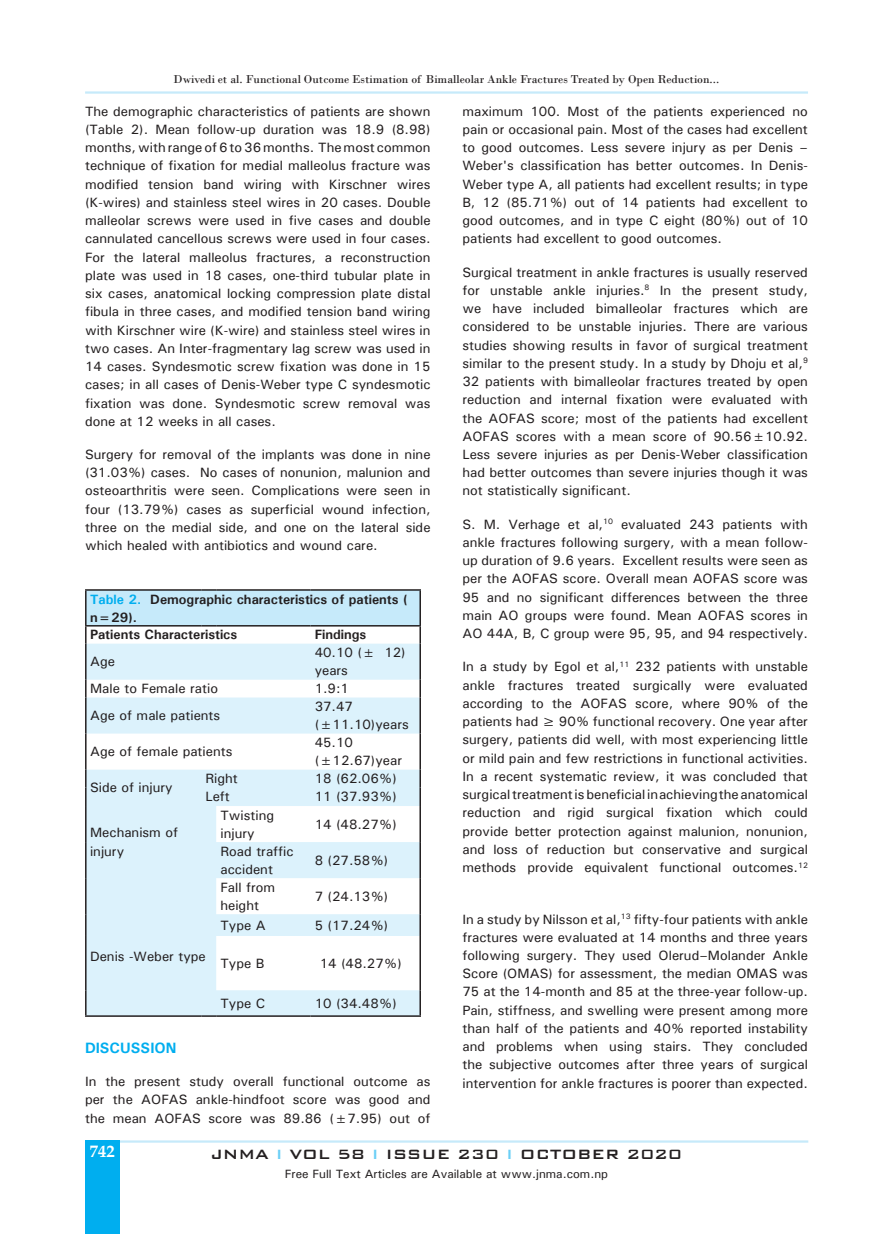
<style>
.page{position:relative;width:893px;height:1234px;background:#fff}
.page>*{position:absolute;margin:0;border:0;box-sizing:border-box;transform-origin:0 0}
.t1{font:500 18px "Bank Gothic BT";color:#231f20}
.t2{font:700 16.5px "Book Antiqua";color:#fff}
.t3{font:700 15px "Univers";color:#00aeef}
.t4{font:500 13.5px/18.1px "Univers";color:#231f20;text-align:justify}
.t5{font:700 13.5px/18px "Univers";color:#231f20}
.Introduction{font:12px "Bodoni";color:#231f20}
.t6{font:500 12px "Univers";color:#231f20}
.s1{color:#00aeef}
.s2{color:#6bcff6}
</style>
<div class="page">
<hr style="left:85px;top:91px;width:723px;height:3px;background:#c6eafa">
<hr style="left:85px;top:1140px;width:723px;height:2px;background:#c6eafa">
<div style="left:85px;top:1140px;width:35px;height:93px;background:#00aeef"></div>
<div style="left:86px;top:590px;width:334px;height:35px;background:#c6eafa"></div>
<svg style="left:87px;top:643px;width:332px;height:372px;fill:#dcf2fc"></svg>
<hr style="left:85px;top:589px;width:116px;height:1px;background:#231f20">
<hr style="left:85px;top:590px;width:2px;height:35px;background:#231f20">
<svg style="left:201px;top:589px;width:15px;height:1px"></svg>
<hr style="left:216px;top:589px;width:94px;height:1px;background:#231f20">
<hr style="left:310px;top:589px;width:111px;height:1px;background:#231f20">
<hr style="left:419px;top:590px;width:2px;height:35px;background:#231f20">
<hr style="left:85px;top:625px;width:116px;height:1px;background:#231f20">
<svg style="left:85px;top:626px;width:2px;height:17px"></svg>
<svg style="left:201px;top:625px;width:15px;height:1px"></svg>
<hr style="left:216px;top:625px;width:94px;height:1px;background:#231f20">
<hr style="left:310px;top:625px;width:111px;height:1px;background:#231f20">
<svg style="left:419px;top:626px;width:2px;height:17px"></svg>
<hr style="left:85px;top:643px;width:2px;height:36px;background:#231f20">
<hr style="left:419px;top:643px;width:2px;height:36px;background:#231f20">
<svg style="left:85px;top:679px;width:2px;height:18px"></svg>
<svg style="left:419px;top:679px;width:2px;height:18px"></svg>
<hr style="left:85px;top:697px;width:2px;height:36px;background:#231f20">
<hr style="left:419px;top:697px;width:2px;height:36px;background:#231f20">
<hr style="left:85px;top:733px;width:2px;height:36px;background:#231f20">
<hr style="left:419px;top:733px;width:2px;height:36px;background:#231f20">
<svg style="left:85px;top:769px;width:2px;height:36px"></svg>
<svg style="left:419px;top:769px;width:2px;height:36px"></svg>
<hr style="left:85px;top:805px;width:2px;height:36px;background:#231f20">
<hr style="left:419px;top:805px;width:2px;height:36px;background:#231f20">
<hr style="left:85px;top:841px;width:2px;height:36px;background:#231f20">
<hr style="left:419px;top:841px;width:2px;height:36px;background:#231f20">
<hr style="left:85px;top:877px;width:2px;height:37px;background:#231f20">
<hr style="left:419px;top:877px;width:2px;height:37px;background:#231f20">
<hr style="left:85px;top:914px;width:2px;height:21px;background:#231f20">
<hr style="left:419px;top:914px;width:2px;height:21px;background:#231f20">
<hr style="left:85px;top:935px;width:2px;height:55px;background:#231f20">
<hr style="left:419px;top:935px;width:2px;height:55px;background:#231f20">
<hr style="left:85px;top:990px;width:2px;height:25px;background:#231f20">
<hr style="left:419px;top:990px;width:2px;height:25px;background:#231f20">
<hr style="left:85px;top:1015px;width:116px;height:1px;background:#231f20">
<svg style="left:201px;top:1015px;width:15px;height:1px"></svg>
<hr style="left:216px;top:1015px;width:94px;height:1px;background:#231f20">
<hr style="left:310px;top:1015px;width:111px;height:1px;background:#231f20">
<div style="left:315px;top:952px;width:95px;height:21px;background:#fff"></div>
<p class="Introduction" style="left:174px;top:72px;width:547px">Dwivedi et al. Functional Outcome Estimation of Bimalleolar Ankle Fractures Treated by Open Reduction...</p>
<p class="t4" style="left:85px;top:102px;width:347px">The demographic characteristics of patients are shown (Table 2). Mean follow-up duration was 18.9 (8.98) months, with range of 6 to 36 months. The most common technique of fixation for medial malleolus fracture was modified tension band wiring with Kirschner wires (K-wires) and stainless steel wires in 20 cases. Double malleolar screws were used in five cases and double cannulated cancellous screws were used in four cases.<br>For the lateral malleolus fractures, a reconstruction plate was used in 18 cases, one-third tubular plate in six cases, anatomical locking compression plate distal fibula in three cases, and modified tension band wiring with Kirschner wire (K-wire) and stainless steel wires in two cases. An Inter-fragmentary lag screw was used in 14 cases. Syndesmotic screw fixation was done in 15 cases; in all cases of Denis-Weber type C syndesmotic fixation was done. Syndesmotic screw removal was done at 12 weeks in all cases.</p>
<p class="t4" style="left:85px;top:445px;width:347px">Surgery for removal of the implants was done in nine (31.03%) cases. No cases of nonunion, malunion and osteoarthritis were seen. Complications were seen in four (13.79%) cases as superficial wound infection, three on the medial side, and one on the lateral side which healed with antibiotics and wound care.</p>
<p class="t5" style="left:90px;top:589px;width:319px"><span class="s1">Table 2.</span> Demographic characteristics of patients ( n=29).</p>
<p class="t5" style="left:90px;top:625px;width:149px">Patients Characteristics</p>
<p class="t5" style="left:315px;top:625px;width:53px">Findings</p>
<p class="t4" style="left:90px;top:652px;width:26px">Age</p>
<p class="t4" style="left:315px;top:643px;width:93px">40.10 (± 12) years</p>
<p class="t4" style="left:90px;top:679px;width:130px">Male to Female ratio</p>
<p class="t4" style="left:315px;top:679px;width:36px">1.9:1</p>
<p class="t4" style="left:90px;top:706px;width:132px">Age of male patients</p>
<p class="t4" style="left:315px;top:697px;width:96px">37.47 (±11.10)years</p>
<p class="t4" style="left:90px;top:742px;width:144px">Age of female patients</p>
<p class="t4" style="left:315px;top:733px;width:89px">45.10 (±12.67)year</p>
<p class="t4" style="left:90px;top:778px;width:84px">Side of injury</p>
<p class="t4" style="left:206px;top:769px;width:34px">Right</p>
<p class="t4" style="left:315px;top:769px;width:84px">18 (62.06%)</p>
<p class="t4" style="left:206px;top:787px;width:26px">Left</p>
<p class="t4" style="left:315px;top:787px;width:84px">11 (37.93%)</p>
<p class="t4" style="left:90px;top:823px;width:90px">Mechanism of injury</p>
<p class="t4" style="left:90px;top:946px;width:117px">Denis -Weber type</p>
<p class="t4" style="left:220px;top:805px;width:55px">Twisting injury</p>
<p class="t4" style="left:315px;top:814px;width:84px">14 (48.27%)</p>
<p class="t4" style="left:220px;top:841px;width:75px">Road traffic accident</p>
<p class="t4" style="left:315px;top:850px;width:75px">8 (27.58%)</p>
<p class="t4" style="left:220px;top:877px;width:56px">Fall from height</p>
<p class="t4" style="left:315px;top:886px;width:75px">7 (24.13%)</p>
<p class="t4" style="left:220px;top:915px;width:47px">Type A</p>
<p class="t4" style="left:315px;top:915px;width:75px">5 (17.24%)</p>
<p class="t4" style="left:220px;top:953px;width:45px">Type B</p>
<p class="t4" style="left:320px;top:953px;width:84px">14 (48.27%)</p>
<p class="t4" style="left:220px;top:993px;width:46px">Type C</p>
<p class="t4" style="left:315px;top:993px;width:84px">10 (34.48%)</p>
<p class="t3" style="left:85px;top:1037px;width:93px">DISCUSSION</p>
<p class="t4" style="left:85px;top:1071px;width:347px">In the present study overall functional outcome as per the AOFAS ankle-hindfoot score was good and the mean AOFAS score was 89.86 (±7.95) out of</p>
<p class="t4" style="left:462px;top:102px;width:347px">maximum 100. Most of the patients experienced no pain or occasional pain. Most of the cases had excellent to good outcomes. Less severe injury as per Denis – Weber's classification has better outcomes. In Denis-Weber type A, all patients had excellent results; in type B, 12 (85.71%) out of 14 patients had excellent to good outcomes, and in type C eight (80%) out of 10 patients had excellent to good outcomes.</p>
<p class="t4" style="left:462px;top:262px;width:347px">Surgical treatment in ankle fractures is usually reserved for unstable ankle injuries.<sup>8</sup> In the present study, we have included bimalleolar fractures which are considered to be unstable injuries. There are various studies showing results in favor of surgical treatment similar to the present study. In a study by Dhoju et al,<sup>9<br></sup>32 patients with bimalleolar fractures treated by open reduction and internal fixation were evaluated with the AOFAS score; most of the patients had excellent AOFAS scores with a mean score of 90.56±10.92.<br>Less severe injuries as per Denis-Weber classification had better outcomes than severe injuries though it was not statistically significant.</p>
<p class="t4" style="left:462px;top:514px;width:347px">S. M. Verhage et al,<sup>10</sup> evaluated 243 patients with ankle fractures following surgery, with a mean follow&shy;up duration of 9.6 years. Excellent results were seen as per the AOFAS score. Overall mean AOFAS score was 95 and no significant differences between the three main AO groups were found. Mean AOFAS scores in AO 44A, B, C group were 95, 95, and 94 respectively.</p>
<p class="t4" style="left:462px;top:657px;width:347px">In a study by Egol et al,<sup>11</sup> 232 patients with unstable ankle fractures treated surgically were evaluated according to the AOFAS score, where 90% of the patients had ≥ 90% functional recovery. One year after surgery, patients did well, with most experiencing little or mild pain and few restrictions in functional activities.<br>In a recent systematic review, it was concluded that surgical treatment is beneficial in achieving the anatomical reduction and rigid surgical fixation which could provide better protection against malunion, nonunion, and loss of reduction but conservative and surgical methods provide equivalent functional outcomes.<sup>12</sup></p>
<p class="t4" style="left:462px;top:909px;width:347px">In a study by Nilsson et al,<sup>13</sup> fifty-four patients with ankle fractures were evaluated at 14 months and three years following surgery. They used Olerud–Molander Ankle Score (OMAS) for assessment, the median OMAS was 75 at the 14-month and 85 at the three-year follow-up.<br>Pain, stiffness, and swelling were present among more than half of the patients and 40% reported instability and problems when using stairs. They concluded the subjective outcomes after three years of surgical intervention for ankle fractures is poorer than expected.</p>
<p class="t2" style="left:90px;top:1139px;width:26px">742</p>
<h1 class="t1" style="left:211px;top:1143px;width:473px">JNMA <span class="s2">I</span> VOL 58 <span class="s2">I</span> ISSUE 230 <span class="s2">I</span> OCTOBER 2020</h1>
<p class="t6" style="left:285px;top:1166px;width:325px">Free Full Text Articles are Available at www.jnma.com.np</p>
</div>
